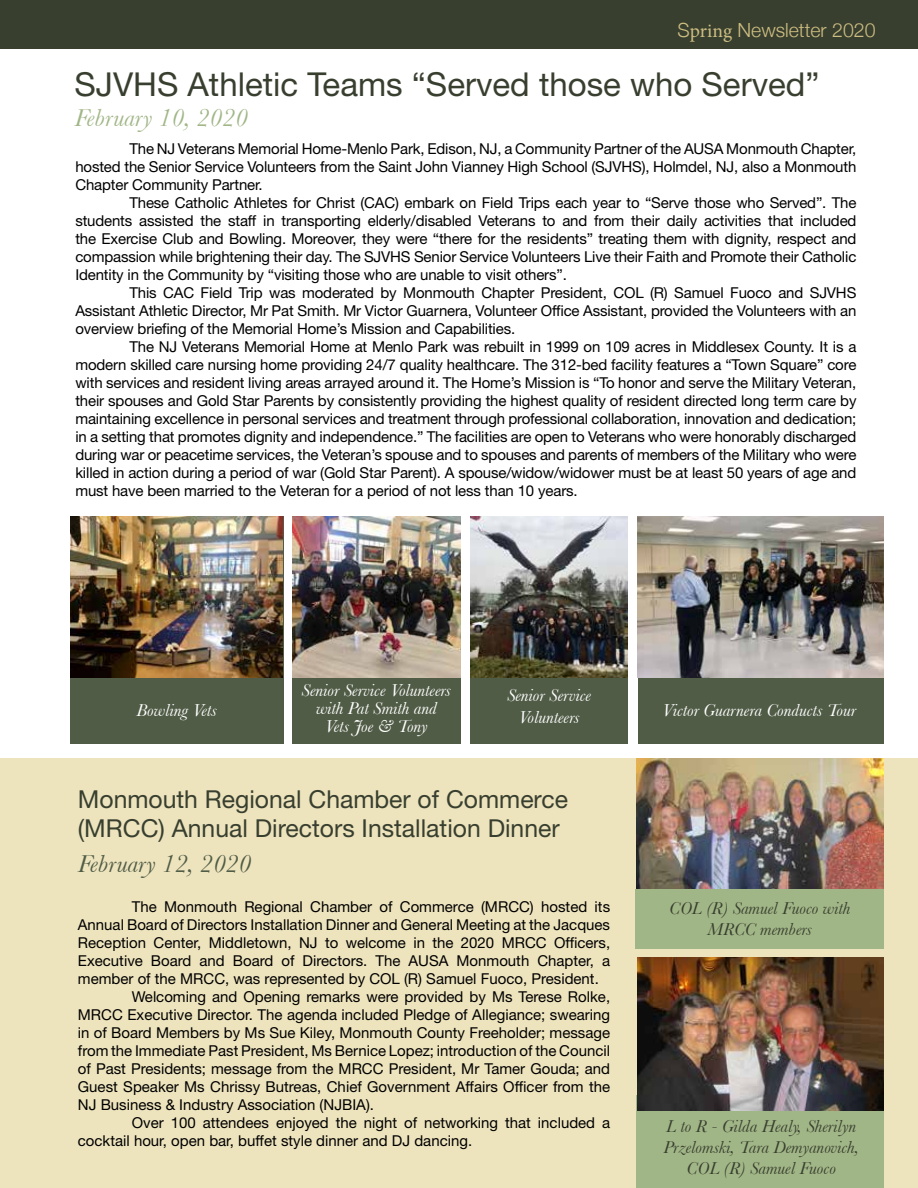
<style>
.page{position:relative;width:918px;height:1188px;background:#fff}
.page>*{position:absolute;margin:0;border:0;box-sizing:border-box;transform-origin:0 0}
.t1{font:33px "Helvetica Neue LT Std";color:#383f2f}
.t2{font:italic 25.5px "Baskerville";color:#a1b687}
.t3{font:italic 25.5px "Baskerville";color:#505c46}
.t4{font:24.75px/29.7px "Helvetica Neue LT Std";color:#383f2f}
.t5{font:300 19.5px "Helvetica Neue";color:#cdbd81}
.t6{font:italic 18px/18px "Baskerville";color:#fff;text-align:center}
.t7{font:italic 18px/21px "Baskerville";color:#383f2f;text-align:center}
.t8{font:15px/18px "Helvetica Neue LT Std";color:#000;text-align:justify}
.s1{font-family:"Minion Pro";font-weight:400}
</style>
<div class="page">
<div style="left:0;top:758px;width:918px;height:430px;background:#ede3bd"></div>
<div style="left:637px;top:1095px;width:247px;height:93px;background:#a1b687"></div>
<div style="left:70px;top:575px;width:214px;height:168px;background:#505c46"></div>
<img style="left:70px;top:516px;width:212px;height:162px">
<div style="left:292px;top:563px;width:168px;height:180px;background:#505c46"></div>
<div style="left:470px;top:575px;width:158px;height:168px;background:#505c46"></div>
<img style="left:292px;top:516px;width:168px;height:162px">
<img style="left:470px;top:516px;width:158px;height:162px">
<div style="left:638px;top:563px;width:246px;height:180px;background:#505c46"></div>
<img style="left:638px;top:516px;width:246px;height:162px">
<img style="left:637px;top:758px;width:247px;height:131px">
<img style="left:638px;top:958px;width:246px;height:152px">
<div style="left:635px;top:889px;width:249px;height:59px;background:#a1b687"></div>
<div style="left:0;top:0;width:918px;height:49px;background:#383f2f"></div>
<h3 class="t5" style="left:677px;top:15px;width:200px">S<span class="s1">pring</span> Newsletter 2020</h3>
<h1 class="t1" style="left:75px;top:64px;width:747px">SJVHS Athletic Teams “Served those who Served”</h1>
<h2 class="t2" style="left:75px;top:102px;width:175px">February 10, 2020</h2>
<p class="t8" style="left:75px;top:140px;width:783px;text-indent:54px">The NJ Veterans Memorial Home-Menlo Park, Edison, NJ, a Community Partner of the AUSA Monmouth Chapter, hosted the Senior Service Volunteers from the Saint John Vianney High School (SJVHS), Holmdel, NJ, also a Monmouth Chapter Community Partner.</p>
<p class="t8" style="left:75px;top:194px;width:783px;text-indent:54px">These Catholic Athletes for Christ (CAC) embark on Field Trips each year to “Serve those who Served”. The students assisted the staff in transporting elderly/disabled Veterans to and from their daily activities that included the Exercise Club and Bowling. Moreover, they were “there for the residents” treating them with dignity, respect and compassion while brightening their day. The SJVHS Senior Service Volunteers Live their Faith and Promote their Catholic Identity in the Community by “visiting those who are unable to visit others”.</p>
<p class="t8" style="left:75px;top:284px;width:783px;text-indent:54px">This CAC Field Trip was moderated by Monmouth Chapter President, COL (R) Samuel Fuoco and SJVHS Assistant Athletic Director, Mr Pat Smith. Mr Victor Guarnera, Volunteer Office Assistant, provided the Volunteers with an overview briefing of the Memorial Home’s Mission and Capabilities.</p>
<p class="t8" style="left:75px;top:338px;width:783px;text-indent:54px">The NJ Veterans Memorial Home at Menlo Park was rebuilt in 1999 on 109 acres in Middlesex County. It is a modern skilled care nursing home providing 24/7 quality healthcare. The 312-bed facility features a “Town Square” core with services and resident living areas arrayed around it. The Home’s Mission is “To honor and serve the Military Veteran, their spouses and Gold Star Parents by consistently providing the highest quality of resident directed long term care by maintaining excellence in personal services and treatment through professional collaboration, innovation and dedication; in a setting that promotes dignity and independence.” The facilities are open to Veterans who were honorably discharged during war or peacetime services, the Veteran’s spouse and to spouses and parents of members of the Military who were killed in action during a period of war (Gold Star Parent). A spouse/widow/widower must be at least 50 years of age and must have been married to the Veteran for a period of not less than 10 years.</p>
<p class="t6" style="left:136px;top:701px;width:82px">Bowling Vets</p>
<p class="t6" style="left:302px;top:681px;width:151px">Senior Service Volunteers with Pat Smith and<br>Vets Joe &amp; Tony</p>
<p class="t6" style="left:507px;top:685px;width:85px;line-height:21.6px">Senior Service<br>Volunteers</p>
<h3 class="t4" style="left:78px;top:784px;width:492px">Monmouth Regional Chamber of Commerce (MRCC) Annual Directors Installation Dinner</h3>
<h2 class="t3" style="left:78px;top:849px;width:175px">February 12, 2020</h2>
<p class="t8" style="left:132px;top:898px;width:480px">The Monmouth Regional Chamber of Commerce (MRCC) hosted its</p>
<p class="t8" style="left:78px;top:916px;width:534px">Annual Board of Directors Installation Dinner and General Meeting at the Jacques</p>
<p class="t8" style="left:78px;top:934px;width:534px">Reception Center, Middletown, NJ to welcome in the 2020 MRCC Officers,</p>
<p class="t8" style="left:78px;top:952px;width:534px">Executive Board and Board of Directors. The AUSA Monmouth Chapter, a</p>
<p class="t8" style="left:78px;top:970px;width:522px">member of the MRCC, was represented by COL (R) Samuel Fuoco, President.</p>
<p class="t8" style="left:132px;top:988px;width:480px">Welcoming and Opening remarks were provided by Ms Terese Rolke,</p>
<p class="t8" style="left:78px;top:1006px;width:534px">MRCC Executive Director. The agenda included Pledge of Allegiance; swearing</p>
<p class="t8" style="left:78px;top:1024px;width:534px">in of Board Members by Ms Sue Kiley, Monmouth County Freeholder; message</p>
<p class="t8" style="left:78px;top:1042px;width:534px">from the Immediate Past President, Ms Bernice Lopez; introduction of the Council</p>
<p class="t8" style="left:78px;top:1060px;width:534px">of Past Presidents; message from the MRCC President, Mr Tamer Gouda; and</p>
<p class="t8" style="left:78px;top:1078px;width:534px">Guest Speaker Ms Chrissy Butreas, Chief Government Affairs Officer from the</p>
<p class="t8" style="left:78px;top:1096px;width:298px">NJ Business &amp; Industry Association (NJBIA).</p>
<p class="t8" style="left:132px;top:1114px;width:480px">Over 100 attendees enjoyed the night of networking that included a</p>
<p class="t8" style="left:78px;top:1132px;width:396px">cocktail hour, open bar, buffet style dinner and DJ dancing.</p>
<p class="t6" style="left:662px;top:701px;width:195px">Victor Guarnera Conducts Tour</p>
<p class="t7" style="left:669px;top:897px;width:183px">COL (R) Samuel Fuoco with<br>MRCC members</p>
<p class="t7" style="left:664px;top:1115px;width:197px">L to R - Gilda Healy, Sherilyn<br>Przelomski, Tara Demyanovich,<br>COL (R) Samuel Fuoco</p>
</div>
